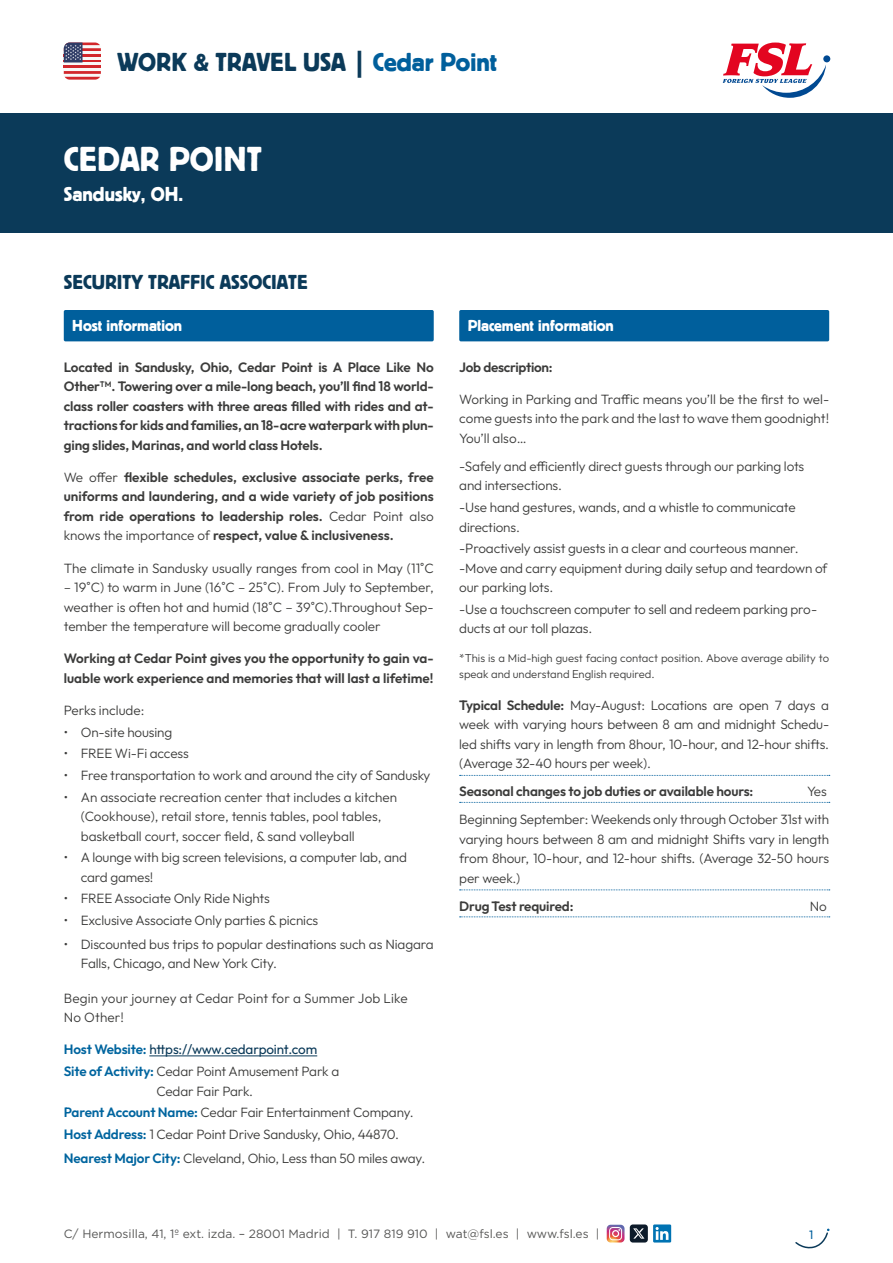
<style>
.page{position:relative;width:893px;height:1263px;background:#fff}
.page>*{position:absolute;margin:0;border:0;box-sizing:border-box;transform-origin:0 0}
.t1{font:36px "Black";color:#fff}
.t2{font:27px "Black";color:#0b3a59}
.t3{font:21px "Black";color:#0b3a59}
.t4{font:21px "Black";color:#fff}
.t5{font:16.5px "Black";color:#fff}
.t6{font:300 13.5px/19.5px "Outfit";letter-spacing:-.01em;color:#3c3c3b}
.t7{font:600 13.5px/19.5px "Outfit";letter-spacing:-.01em;color:#3c3c3b;text-align:justify}
.t8{font:600 13.5px/21.6px "Outfit";color:#00659f}
.t9{font:300 13.5px/19.5px "Outfit";letter-spacing:.01em;color:#3c3c3b}
.t10{font:12px "Gotham";color:#575756}
.t11{font:12px "Outfit";color:#005f9c}
.t12{font:300 11.25px/15.8px "Outfit";color:#3c3c3b}
.s1{color:#005f9c}
.s2{font-weight:300}
.s3{font-weight:400;color:#0b3a59}
.s4{font-weight:300;color:#3c3c3b}
.s5{font-weight:600;color:#00659f}
.s6{font-weight:600}
</style>
<div class="page">
<div style="left:823px;top:55px;width:7px;height:7px;background:#004992;border-radius:50%"></div>
<svg style="left:723px;top:43px;width:103px;height:55px"></svg>
<hr style="left:64px;top:62px;width:37px;height:3px;background:#f8f8f7">
<hr style="left:64px;top:65px;width:37px;height:3px;background:#d2272b">
<hr style="left:64px;top:68px;width:37px;height:3px;background:#f8f8f7">
<svg style="left:64px;top:71px;width:37px;height:9px"></svg>
<svg style="left:64px;top:43px;width:37px;height:19px"></svg>
<svg style="left:607px;top:1225px;width:17px;height:17px"></svg>
<div style="left:630px;top:1224px;width:18px;height:18px;background:#0d1b2a;border-radius:3px"></div>
<svg style="left:633px;top:1228px;width:11px;height:10px"></svg>
<svg style="left:653px;top:1224px;width:18px;height:18px"></svg>
<svg style="left:656px;top:1227px;width:12px;height:13px"></svg>
<svg style="left:795px;top:1229px;width:34px;height:20px"></svg>
<div style="left:0;top:114px;width:893px;height:119px;background:#0b3a59"></div>
<div style="left:64px;top:310px;width:370px;height:31px;background:#005f9c;border-radius:2px"></div>
<hr style="left:149px;top:1055px;width:168px;height:1px;background:#0b3a59">
<div style="left:459px;top:310px;width:370px;height:31px;background:#005f9c;border-radius:2px"></div>
<svg style="left:460px;top:775px;width:370px;height:1px"></svg>
<svg style="left:460px;top:802px;width:370px;height:1px"></svg>
<svg style="left:460px;top:889px;width:370px;height:1px"></svg>
<svg style="left:460px;top:916px;width:370px;height:1px"></svg>
<h2 class="t2" style="left:117px;top:48px;width:381px">WORK &amp; TRAVEL USA | <span class="s1">Cedar Point</span></h2>
<h1 class="t1" style="left:64px;top:140px;width:200px">CEDAR POINT</h1>
<h3 class="t4" style="left:64px;top:182px;width:121px">Sandusky, OH.</h3>
<h3 class="t3" style="left:64px;top:271px;width:246px">SECURITY TRAFFIC ASSOCIATE</h3>
<p class="t5" style="left:72px;top:316px;width:111px">Host information</p>
<p class="t7" style="left:64px;top:357px;width:371px">Located in Sandusky, Ohio, Cedar Point is A Place Like No Other<sup>TM</sup>. Towering over a mile-long beach, you’ll find 18 world&shy;class roller coasters with three areas filled with rides and at&shy;tractions for kids and families, an 18-acre waterpark with plun&shy;ging slides, Marinas, and world class Hotels.</p>
<p class="t7" style="left:64px;top:467px;width:371px"><span class="s2">We offer</span> flexible schedules, exclusive associate perks, free uniforms and laundering, and a wide variety of job positions from ride operations to leadership roles. <span class="s2">Cedar Point also knows the importance of</span> respect, value &amp; inclusiveness.</p>
<p class="t6" style="left:64px;top:558px;width:371px">The climate in Sandusky usually ranges from cool in May (11˚C</p>
<p class="t6" style="left:64px;top:577px;width:371px;text-align:justify">– 19˚C) to warm in June (16˚C – 25˚C). From July to September, weather is often hot and humid (18˚C – 39˚C).Throughout Sep&shy;tember the temperature will become gradually cooler</p>
<p class="t7" style="left:64px;top:649px;width:371px">Working at Cedar Point gives you the opportunity to gain va&shy;luable work experience and memories that will last a lifetime!</p>
<p class="t6" style="left:64px;top:700px;width:82px">Perks include:</p>
<p class="t6" style="left:64px;top:722px;width:110px">• On-site housing</p>
<p class="t6" style="left:64px;top:744px;width:127px">• FREE Wi-Fi access</p>
<p class="t6" style="left:64px;top:765px;width:368px">• Free transportation to work and around the city of Sandusky</p>
<p class="t6" style="left:81px;top:787px;width:318px;text-indent:-17px">• An associate recreation center that includes a kitchen (Cookhouse), retail store, tennis tables, pool tables, basketball court, soccer field, &amp; sand volleyball</p>
<p class="t6" style="left:81px;top:848px;width:328px;text-indent:-17px">• A lounge with big screen televisions, a computer lab, and card games!</p>
<p class="t6" style="left:64px;top:889px;width:208px">• FREE Associate Only Ride Nights</p>
<p class="t6" style="left:64px;top:910px;width:256px">• Exclusive Associate Only parties &amp; picnics</p>
<p class="t6" style="left:81px;top:934px;width:354px;text-indent:-17px">• Discounted bus trips to popular destinations such as Niagara<br>Falls, Chicago, and New York City.</p>
<p class="t9" style="left:64px;top:988px;width:345px">Begin your journey at Cedar Point for a Summer Job Like<br>No Other!</p>
<p class="t8" style="left:64px;top:1039px;width:277px">Host Website: <span class="s3">https://www.cedarpoint.com<br></span>Site of Activity: <span class="s4">Cedar Point Amusement Park a</span></p>
<p class="t6" style="left:64px;top:1080px;width:351px;line-height:21.6px;text-indent:93px">Cedar Fair Park.<br><span class="s5">Parent Account Name:</span> Cedar Fair Entertainment Company.<br><span class="s5">Host Address:</span> 1 Cedar Point Drive Sandusky, Ohio, 44870.</p>
<p class="t6" style="left:64px;top:1148px;width:363px"><span class="s5">Nearest Major City:</span> Cleveland, Ohio, Less than 50 miles away.</p>
<p class="t5" style="left:468px;top:316px;width:147px">Placement information</p>
<p class="t7" style="left:459px;top:357px;width:95px">Job description:</p>
<p class="t6" style="left:459px;top:389px;width:371px;text-align:justify">Working in Parking and Traffic means you’ll be the first to wel&shy;come guests into the park and the last to wave them goodnight!<br>You’ll also…</p>
<p class="t6" style="left:459px;top:456px;width:347px">-Safely and efficiently direct guests through our parking lots and intersections.</p>
<p class="t6" style="left:459px;top:497px;width:338px">-Use hand gestures, wands, and a whistle to communicate directions.</p>
<p class="t6" style="left:459px;top:539px;width:370px">-Proactively assist guests in a clear and courteous manner. -Move and carry equipment during daily setup and teardown of our parking lots.</p>
<p class="t6" style="left:459px;top:599px;width:359px">-Use a touchscreen computer to sell and redeem parking pro&shy;ducts at our toll plazas.</p>
<p class="t12" style="left:459px;top:650px;width:371px">*This is a Mid-high guest facing contact position. Above average ability to speak and understand English required.</p>
<p class="t6" style="left:459px;top:695px;width:371px;text-align:justify"><span class="s6">Typical Schedule:</span> May-August: Locations are open 7 days a week with varying hours between 8 am and midnight Schedu&shy;led shifts vary in length from 8hour, 10-hour, and 12-hour shifts. (Average 32-40 hours per week).</p>
<p class="t7" style="left:459px;top:782px;width:296px">Seasonal changes to job duties or available hours:</p>
<p class="t6" style="left:459px;top:777px;width:371px;line-height:28px;text-align:right">Yes<br>Beginning September: Weekends only through October 31st with</p>
<p class="t6" style="left:459px;top:829px;width:371px;text-align:justify">varying hours between 8 am and midnight Shifts vary in length from 8hour, 10-hour, and 12-hour shifts. (Average 32-50 hours per week.)</p>
<p class="t7" style="left:459px;top:896px;width:116px">Drug Test required:</p>
<p class="t6" style="left:810px;top:896px;width:19px">No</p>
<p class="t10" style="left:64px;top:1226px;width:537px">C/ Hermosilla, 41, 1º ext. izda. – 28001 Madrid | T. 917 819 910 | wat@fsl.es | www.fsl.es |</p>
<p class="t11" style="left:809px;top:1228px;width:6px">1</p>
</div>
